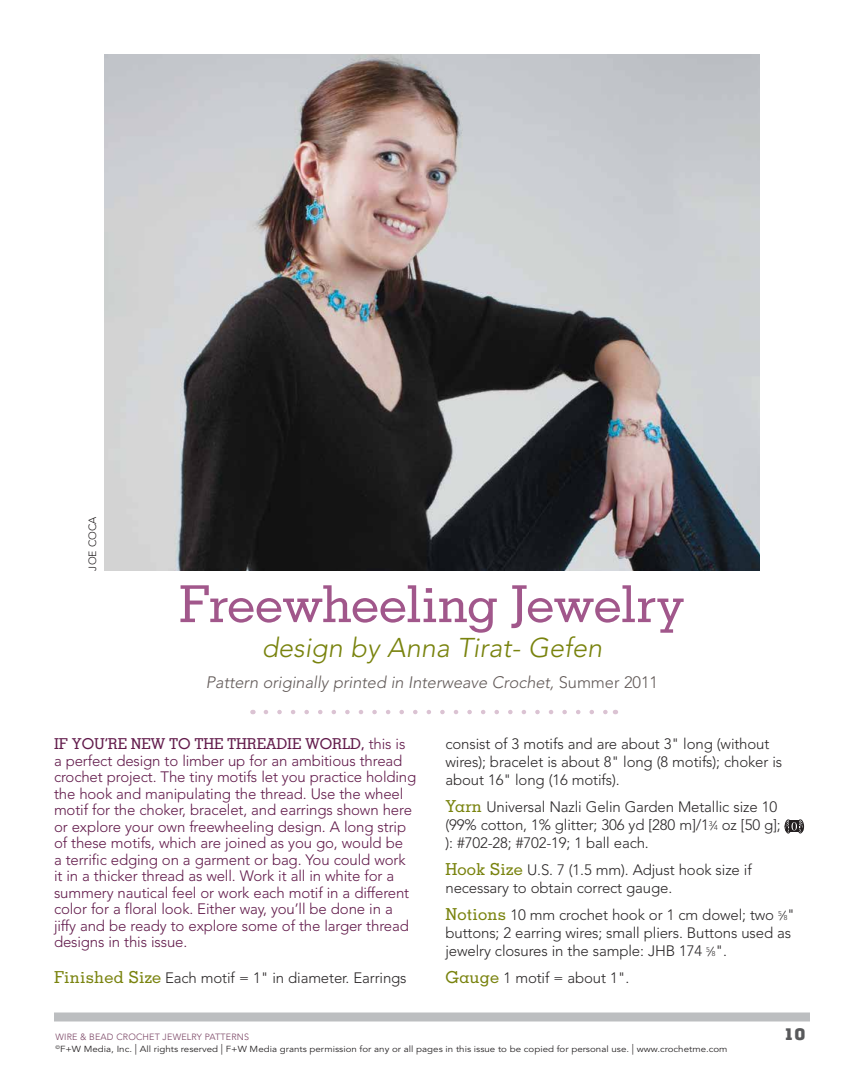
<style>
.page{position:relative;width:864px;height:1080px;background:#fff}
.page>*{position:absolute;margin:0;border:0;box-sizing:border-box;transform-origin:0 0}
.t1{font:500 51px "Memphis LT Std";letter-spacing:-.03em;color:#a1578b}
.t2{font:italic 300 27px "Avenir LT Std";color:#79830e}
.t3{font:italic 300 16.5px "Avenir LT Std";letter-spacing:-.005em;color:#635b59}
.t4{font:800 16.5px "Memphis LT Std";color:#58595b}
.t5{font:300 15px/16.5px "Avenir LT Std";letter-spacing:-.01em;color:#621b4b}
.t6{font:300 15px/18px "Avenir LT Std";letter-spacing:-.01em;color:#2a2728}
.t7{font:500 15px "Memphis LT Std";letter-spacing:.1em;color:#621b4b}
.t8{font:300 10.5px "Avenir LT Std";letter-spacing:.01em;color:#231f20}
.t9{font:300 9px "Avenir LT Std";letter-spacing:.02em;color:#784161}
.t10{font:8.7px "Avenir LT Std";color:#2a2728;scale:1.11 1}
.s1{font-style:normal}
.s2{font-family:"Memphis LT Std";font-weight:500}
.s3{font-family:"Memphis LT Std";font-weight:500;font-size:16.5px;color:#79830e}
.s4{font-size:12.75px}
.s5{font-size:7.05px}
.s6{font-size:10.8px}
</style>
<div class="page">
<div style="left:54px;top:1012px;width:756px;height:10px;background:#bcbec0"></div>
<svg style="left:785px;top:819px;width:19px;height:15px"></svg>
<img style="left:105px;top:54px;width:655px;height:517px">
<svg style="left:266px;top:710px;width:342px;height:4px"></svg>
<p class="t8" style="left:86px;top:571px;width:55px;rotate:-90deg">Joe Coca</p>
<h1 class="t1" style="left:179px;top:573px;width:507px">Freewheeling Jewelry</h1>
<h2 class="t2" style="left:262px;top:631px;width:342px">design by Anna Tirat- Gefen</h2>
<p class="t3" style="left:206px;top:673px;width:454px">Pattern originally printed in Interweave Crochet, <span class="s1">Summer 2011</span></p>
<p class="t5" style="left:54px;top:736px;width:364px;text-indent:307px"><span class="s2">,</span> this is a perfect design to limber up for an ambitious thread crochet project. The tiny motifs let you practice holding the hook and manipulating the thread. Use the wheel motif for the choker, bracelet, and earrings shown here or explore your own freewheeling design. A long strip of these motifs, which are joined as you go, would be<br>a terrific edging on a garment or bag. You could work it in a thicker thread as well. Work it all in white for a summery nautical feel or work each motif in a different color for a floral look. Either way, you’ll be done in a jiffy and be ready to explore some of the larger thread designs in this issue.</p>
<p class="t6" style="left:54px;top:969px;width:354px"><span class="s3">Finished Size</span> Each motif = 1" in diameter. Earrings</p>
<p class="t7" style="left:54px;top:735px;width:289px">If you’re new to the threadie world</p>
<p class="t6" style="left:445px;top:735px;width:338px">consist of 3 motifs and are about 3" long (without wires); bracelet is about 8" long (8 motifs); choker is about 16" long (16 motifs).</p>
<p class="t6" style="left:445px;top:798px;width:337px"><span class="s3">Yarn</span> Universal Nazli Gelin Garden Metallic size 10 (99% cotton, 1% glitter; 306 yd [280 m]/1<sup>3</sup><span class="s4">⁄</span><span class="s5">4</span> oz [50 g]; ): #702-28; #702-19; 1 ball each.</p>
<p class="t6" style="left:445px;top:861px;width:308px"><span class="s3">Hook Size</span> U .S. 7 (1.5 mm). Adjust hook size if necessary to obtain correct gauge.</p>
<p class="t6" style="left:446px;top:906px;width:351px"><span class="s3">Notions</span> 10 mm crochet hook or 1 cm dowel; two <sup>5</sup><span class="s4">⁄</span><span class="s5">8</span>" buttons; 2 earring wires; small pliers. Buttons used as jewelry closures in the sample: JH B 174 <sup>5</sup><span class="s4">⁄</span><span class="s5">8</span>".</p>
<p class="t6" style="left:446px;top:969px;width:185px"><span class="s3">Gauge</span> 1 motif = about 1".</p>
<p class="t9" style="left:56px;top:1032px;width:195px">Wire &amp; Bead Crochet Jewelry Pattern s</p>
<p class="t4" style="left:783px;top:1024px;width:24px">10</p>
<p class="t10" style="left:56px;top:1044px;width:607px"><sup>©</sup>F+W Media, I nc. <span class="s6">|</span> All rights reserved <span class="s6">|</span> F+W Media grants permission for any or all pages in this issue to be copied for personal use. <span class="s6">|</span> www.crochetme.com</p>
</div>
